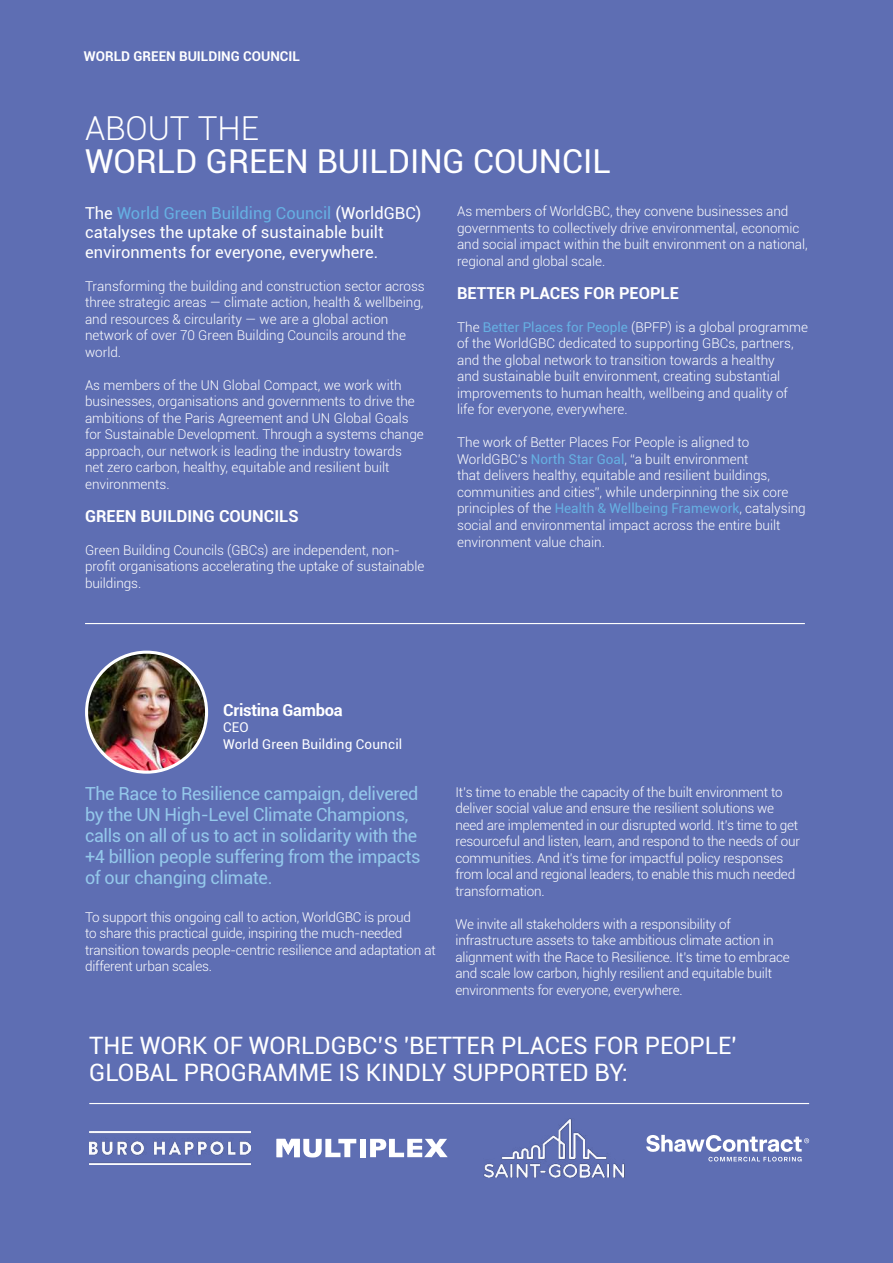
<style>
.page{position:relative;width:893px;height:1263px;background:#5e6eb3}
.page>*{position:absolute;margin:0;border:0;box-sizing:border-box;transform-origin:0 0}
.t1{font:33px "Roboto";color:#fff}
.t2{font:300 33px "Roboto";color:#fff}
.t3{font:24px/27px "Roboto";color:#fff}
.t4{font:18px/21px "Roboto";letter-spacing:-.02em;color:#94c8eb}
.t5{font:16.5px/19.5px "Roboto";color:#fff}
.t6{font:700 16.5px "Roboto";color:#fff}
.t7{font:300 13.5px/16.5px "Roboto";letter-spacing:-.005em;color:#fff}
.t8{font:13.5px/16.5px "Roboto";letter-spacing:.01em;color:#fff}
.t9{font:700 13.5px "Roboto";color:#fff}
.s1{color:#66b0e3}
.s2{font-weight:400;color:#66b0e3}
</style>
<div class="page">
<svg style="left:85px;top:651px;width:123px;height:123px"></svg>
<img style="left:88px;top:654px;width:117px;height:117px;border-radius:58px">
<img style="left:484px;top:1118px;width:141px;height:60px">
<svg style="left:646px;top:1134px;width:163px;height:28px"></svg>
<div style="left:360px;top:1139px;width:6px;height:18px;background:#fff"></div>
<svg style="left:370px;top:1139px;width:78px;height:18px"></svg>
<svg style="left:277px;top:1139px;width:79px;height:18px"></svg>
<img style="left:89px;top:1132px;width:161px;height:33px">
<hr style="left:89px;top:1103px;width:720px;height:1px;background:#fff">
<hr style="left:85px;top:623px;width:720px;height:1px;background:#fff">
<p class="t9" style="left:84px;top:47px;width:217px">WORLD GREEN BUILDING COUNCIL</p>
<h1 class="t2" style="left:85px;top:105px;width:175px">ABOUT THE</h1>
<h1 class="t1" style="left:85px;top:138px;width:527px">WORLD GREEN BUILDING COUNCIL</h1>
<p class="t5" style="left:85px;top:202px;width:338px">The <span class="s1">World Green Building Council</span> (WorldGBC) catalyses the uptake of sustainable built environments for everyone, everywhere.</p>
<p class="t7" style="left:85px;top:277px;width:341px">Transforming the building and construction sector across three strategic areas — climate action, health &amp; wellbeing, and resources &amp; circularity — we are a global action network of over 70 Green Building Councils around the world.</p>
<p class="t7" style="left:85px;top:376px;width:340px">As members of the UN Global Compact, we work with businesses, organisations and governments to drive the ambitions of the Paris Agreement and UN Global Goals for Sustainable Development. Through a systems change approach, our network is leading the industry towards net zero carbon, healthy, equitable and resilient built environments.</p>
<p class="t6" style="left:85px;top:504px;width:215px">GREEN BUILDING COUNCILS</p>
<p class="t7" style="left:85px;top:541px;width:341px">Green Building Councils (GBCs) are independent, non&shy;profit organisations accelerating the uptake of sustainable buildings.</p>
<p class="t7" style="left:457px;top:203px;width:352px">As members of WorldGBC, they convene businesses and governments to collectively drive environmental, economic and social impact within the built environment on a national, regional and global scale.</p>
<p class="t6" style="left:457px;top:281px;width:223px">BETTER PLACES FOR PEOPLE</p>
<p class="t7" style="left:457px;top:318px;width:352px">The <span class="s2">Better Places for People</span> (BPFP) is a global programme of the WorldGBC dedicated to supporting GBCs, partners, and the global network to transition towards a healthy<br>and sustainable built environment, creating substantial improvements to human health, wellbeing and quality of life for everyone, everywhere.</p>
<p class="t7" style="left:457px;top:434px;width:350px">The work of Better Places For People is aligned to WorldGBC’s <span class="s2">North Star Goal</span>, “a built environment<br>that delivers healthy, equitable and resilient buildings, communities and cities”, while underpinning the six core principles of the <span class="s2">Health &amp; Wellbeing Framework</span>, catalysing social and environmental impact across the entire built environment value chain.</p>
<p class="t6" style="left:223px;top:698px;width:121px">Cristina Gamboa</p>
<p class="t8" style="left:223px;top:718px;width:181px">CEO<br>World Green Building Council</p>
<h3 class="t4" style="left:85px;top:783px;width:337px">The Race to Resilience campaign, delivered by the UN High-Level Climate Champions, calls on all of us to act in solidarity with the +4 billion people suffering from the impacts of our changing climate.</h3>
<p class="t7" style="left:85px;top:908px;width:352px">To support this ongoing call to action, WorldGBC is proud<br>to share this practical guide, inspiring the much-needed transition towards people-centric resilience and adaptation at different urban scales.</p>
<p class="t7" style="left:455px;top:783px;width:346px">It’s time to enable the capacity of the built environment to deliver social value and ensure the resilient solutions we need are implemented in our disrupted world. It's time to get resourceful and listen, learn, and respond to the needs of our communities. And it's time for impactful policy responses from local and regional leaders, to enable this much needed transformation.</p>
<p class="t7" style="left:455px;top:915px;width:336px">We invite all stakeholders with a responsibility of infrastructure assets to take ambitious climate action in alignment with the Race to Resilience. It’s time to embrace and scale low carbon, highly resilient and equitable built environments for everyone, everywhere.</p>
<h2 class="t3" style="left:89px;top:1031px;width:649px">THE WORK OF WORLDGBC’S 'BETTER PLACES FOR PEOPLE'<br>GLOBAL PROGRAMME IS KINDLY SUPPORTED BY:</h2>
</div>
